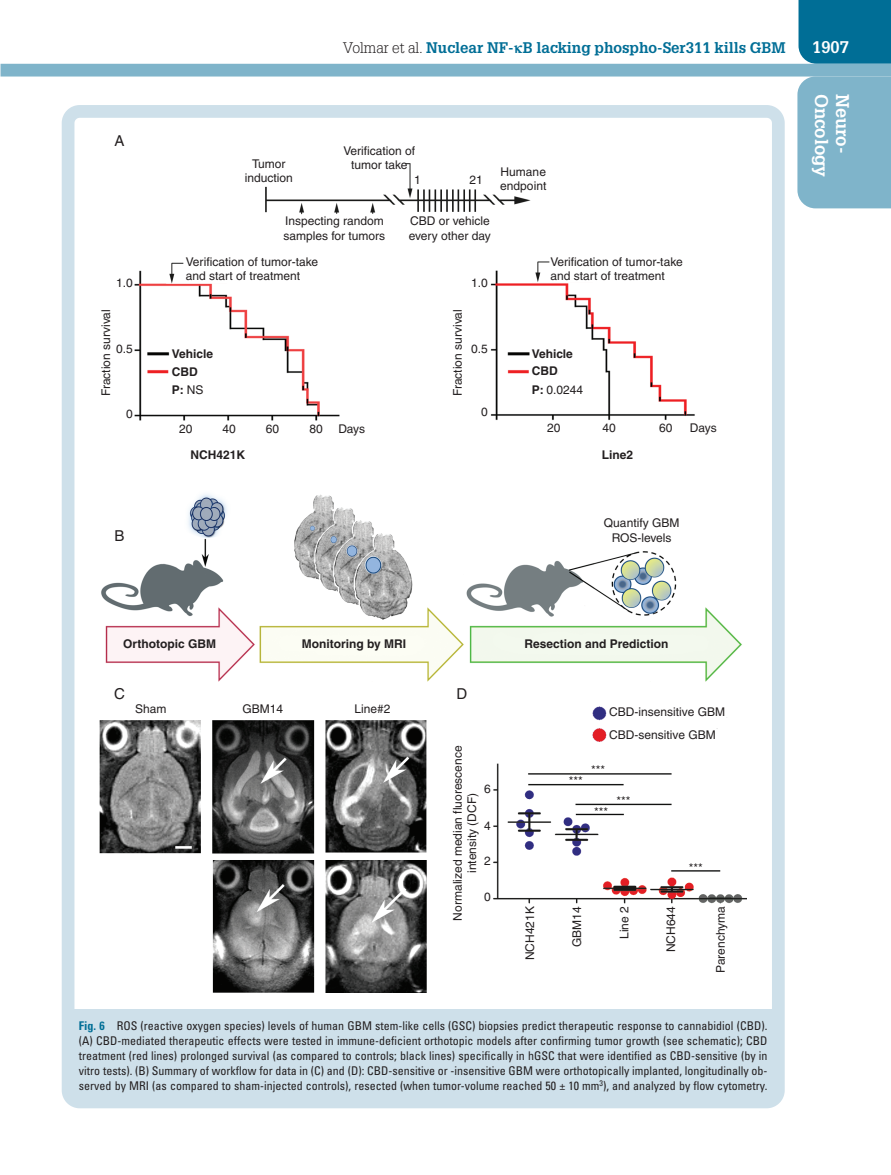
<style>
.page{position:relative;width:891px;height:1175px;background:#fff}
.page>*{position:absolute;margin:0;border:0;box-sizing:border-box;transform-origin:0 0}
.t1{font:700 18px "Glypha LT Std";color:#fff}
.t2{font:700 16.5px "Glypha LT Std";color:#fff}
.t3{font:700 15px "Glypha LT Std";color:#006e96}
.t4{font:15px "Helvetica";color:#231f20}
.t5{font:condensed 12px/15px "Univers LT Std";color:#231f20;text-align:justify}
.t6{font:12px/14.4px "Helvetica";color:#231f20}
.t7{font:700 12px/18.6px "Helvetica";color:#231f20}
.s1{font-weight:300;color:#231f20}
.s2{font-family:"Gandhari Unicode"}
.s3{font-weight:400}
.s4{font-weight:700}
.s5{font-weight:700;color:#006e96}
</style>
<div class="page">
<div style="left:799px;top:0;width:92px;height:64px;background:#006e96"></div>
<div style="left:1px;top:64px;width:890px;height:12px;background:#7fb4ca"></div>
<div style="left:797px;top:76px;width:94px;height:132px;background:#7fb4ca"></div>
<div style="left:70px;top:1009px;width:706px;height:88px;background:#cee0ea"></div>
<img style="left:100px;top:163px;width:647px;height:829px">
<div style="left:62px;top:105px;width:723px;height:1003px;border:13px solid #cee0ea;border-radius:12px"></div>
<p class="t4" style="left:114px;top:132px;width:12px">A</p>
<p class="t6" style="left:116px;top:275px;width:18px">1.0</p>
<p class="t6" style="left:99px;top:396px;width:88px;rotate:-90deg">Fraction survival</p>
<p class="t6" style="left:116px;top:341px;width:18px">0.5</p>
<p class="t6" style="left:126px;top:407px;width:8px">0</p>
<p class="t4" style="left:114px;top:527px;width:12px">B</p>
<p class="t3" style="left:343px;top:38px;width:444px"><span class="s1">Volmar et al.</span> Nuclear NF-<span class="s2">κ</span>B lacking phospho-Ser311 kills GBM</p>
<h2 class="t2" style="left:812px;top:37px;width:38px">1907</h2>
<h1 class="t1" style="left:833px;top:94px;width:85px;rotate:90deg">Oncology</h1>
<h1 class="t1" style="left:854px;top:94px;width:61px;rotate:90deg">Neuro-</h1>
<p class="t6" style="left:343px;top:143px;width:73px">Verification of</p>
<p class="t6" style="left:252px;top:156px;width:35px">Tumor</p>
<p class="t6" style="left:351px;top:158px;width:58px">tumor take</p>
<p class="t6" style="left:245px;top:171px;width:50px">induction</p>
<p class="t6" style="left:500px;top:164px;width:48px">Humane endpoint</p>
<p class="t6" style="left:409px;top:214px;width:84px">CBD or vehicle every other day</p>
<p class="t6" style="left:414px;top:173px;width:8px">1</p>
<p class="t6" style="left:469px;top:173px;width:15px">21</p>
<p class="t6" style="left:284px;top:214px;width:103px">Inspecting random samples for tumors</p>
<p class="t6" style="left:186px;top:254px;width:134px">Verification of tumor-take and start of treatment</p>
<p class="t6" style="left:550px;top:254px;width:134px">Verification of tumor-take and start of treatment</p>
<p class="t6" style="left:471px;top:275px;width:18px">1.0</p>
<p class="t7" style="left:172px;top:345px;width:43px">Vehicle</p>
<p class="t7" style="left:172px;top:362px;width:33px">CBD<br>P: <span class="s3">NS</span></p>
<p class="t6" style="left:179px;top:421px;width:15px">20</p>
<p class="t6" style="left:223px;top:421px;width:15px">40</p>
<p class="t6" style="left:266px;top:421px;width:15px">60</p>
<p class="t6" style="left:310px;top:421px;width:15px">80</p>
<p class="t6" style="left:338px;top:421px;width:28px">Days</p>
<p class="t6" style="left:450px;top:396px;width:88px;rotate:-90deg">Fraction survival</p>
<p class="t6" style="left:471px;top:341px;width:18px">0.5</p>
<p class="t6" style="left:481px;top:404px;width:8px">0</p>
<p class="t7" style="left:532px;top:344px;width:43px">Vehicle</p>
<p class="t6" style="left:532px;top:362px;width:53px;line-height:18.6px"><span class="s4">CBD<br>P:</span> 0.0244</p>
<p class="t6" style="left:547px;top:420px;width:15px">20</p>
<p class="t6" style="left:603px;top:420px;width:15px">40</p>
<p class="t6" style="left:659px;top:420px;width:15px">60</p>
<p class="t6" style="left:690px;top:420px;width:28px">Days</p>
<p class="t7" style="left:191px;top:445px;width:56px">NCH421K</p>
<p class="t7" style="left:602px;top:445px;width:33px">Line2</p>
<p class="t6" style="left:604px;top:516px;width:77px;text-align:center">Quantify GBM<br>ROS-levels</p>
<p class="t7" style="left:123px;top:634px;width:94px">Orthotopic GBM</p>
<p class="t7" style="left:302px;top:634px;width:106px">Monitoring by MRI</p>
<p class="t7" style="left:524px;top:634px;width:146px">Resection and Prediction</p>
<p class="t4" style="left:114px;top:684px;width:12px">C</p>
<p class="t4" style="left:456px;top:684px;width:12px">D</p>
<p class="t6" style="left:135px;top:702px;width:33px">Sham</p>
<p class="t6" style="left:242px;top:702px;width:42px">GBM14</p>
<p class="t6" style="left:355px;top:702px;width:38px">Line#2</p>
<p class="t6" style="left:450px;top:920px;width:176px;text-align:center;rotate:-90deg">Normalized median fluorescence intensity (DCF)</p>
<p class="t6" style="left:484px;top:781px;width:8px">6</p>
<p class="t6" style="left:484px;top:818px;width:8px">4</p>
<p class="t6" style="left:484px;top:853px;width:8px">2</p>
<p class="t6" style="left:484px;top:889px;width:8px">0</p>
<p class="t6" style="left:609px;top:701px;width:117px;line-height:22.5px">CBD-insensitive GBM<br>CBD-sensitive GBM</p>
<p class="t6" style="left:569px;top:774px;width:16px">***</p>
<p class="t6" style="left:591px;top:762px;width:16px">***</p>
<p class="t6" style="left:594px;top:805px;width:16px">***</p>
<p class="t6" style="left:616px;top:794px;width:16px">***</p>
<p class="t6" style="left:689px;top:860px;width:16px">***</p>
<p class="t6" style="left:523px;top:960px;width:56px;rotate:-90deg">NCH421K</p>
<p class="t6" style="left:713px;top:972px;width:68px;rotate:-90deg">Parenchyma</p>
<p class="t6" style="left:570px;top:947px;width:42px;rotate:-90deg">GBM14</p>
<p class="t6" style="left:664px;top:952px;width:48px;rotate:-90deg">NCH644</p>
<p class="t6" style="left:617px;top:939px;width:34px;rotate:-90deg">Line 2</p>
<p class="t5" style="left:79px;top:1018px;width:690px"><span class="s5">Fig. 6</span> ROS (reactive oxygen species) levels of human GBM stem-like cells (GSC) biopsies predict therapeutic response to cannabidiol (CBD). (A) CBD-mediated therapeutic effects were tested in immune-deficient orthotopic models after confirming tumor growth (see schematic); CBD treatment (red lines) prolonged survival (as compared to controls; black lines) specifically in hGSC that were identified as CBD-sensitive (by in vitro tests). (B) Summary of workflow for data in (C) and (D): CBD-sensitive or -insensitive GBM were orthotopically implanted, longitudinally ob&shy;served by MRI (as compared to sham-injected controls), resected (when tumor-volume reached 50 ± 10 mm<sup>3</sup>), and analyzed by flow cytometry.</p>
</div>
